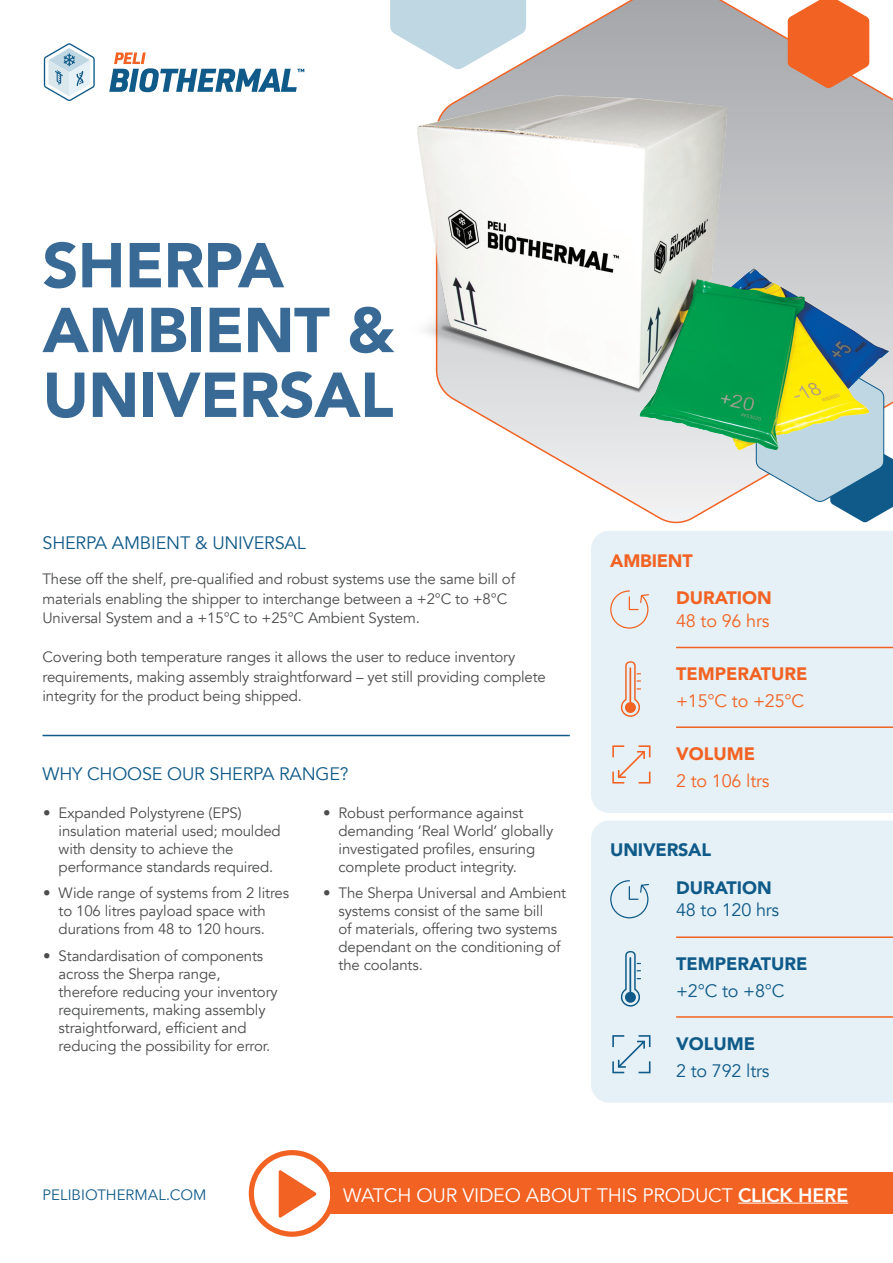
<style>
.page{position:relative;width:893px;height:1263px;background:#fff}
.page>*{position:absolute;margin:0;border:0;box-sizing:border-box;transform-origin:0 0}
.t1{font:900 62.7px/64.8px "Avenir";letter-spacing:-.01em;color:#396a96}
.t2{font:19.5px "Avenir";letter-spacing:-.01em;color:#fff}
.t3{font:18px/22.5px "Avenir";letter-spacing:-.01em;color:#0f5a89}
.t4{font:18px/22.5px "Avenir";letter-spacing:-.01em;color:#f26223}
.t5{font:900 18px "Avenir";color:#0f5a89}
.t6{font:900 18px "Avenir";color:#f26223}
.t7{font:15px/18px "Avenir";letter-spacing:-.01em;color:#4b4c4d}
.t8{font:15px "Avenir Next";color:#0f5a89}
.s1{font-weight:900}
.s2{font-weight:800}
</style>
<div class="page">
<div style="left:591px;top:531px;width:302px;height:282px;background:#e5f1f6"></div>
<div style="left:591px;top:820px;width:302px;height:283px;background:#e5f1f6"></div>
<svg style="left:109px;top:52px;width:195px;height:40px"></svg>
<svg style="left:44px;top:43px;width:51px;height:58px"></svg>
<svg style="left:390px;top:0;width:45px;height:7px"></svg>
<svg style="left:435px;top:0;width:432px;height:524px"></svg>
<div style="left:330px;top:1172px;width:563px;height:42px;background:#f26223"></div>
<svg style="left:249px;top:1150px;width:82px;height:87px"></svg>
<hr style="left:738px;top:1202px;width:110px;height:1px;background:#fff">
<svg style="left:620px;top:660px;width:21px;height:57px"></svg>
<svg style="left:620px;top:950px;width:21px;height:57px"></svg>
<svg style="left:610px;top:590px;width:39px;height:39px;background:#e6e0de"></svg>
<svg style="left:610px;top:880px;width:39px;height:38px"></svg>
<hr style="left:43px;top:735px;width:527px;height:1px;background:#0f5a89">
<hr style="left:676px;top:647px;width:217px;height:1px;background:#f26223">
<hr style="left:676px;top:936px;width:217px;height:2px;background:#f26223">
<hr style="left:676px;top:726px;width:217px;height:2px;background:#f26223">
<hr style="left:676px;top:1016px;width:217px;height:2px;background:#f26223">
<svg style="left:788px;top:0;width:79px;height:7px"></svg>
<svg style="left:612px;top:745px;width:38px;height:38px"></svg>
<svg style="left:612px;top:1035px;width:38px;height:38px"></svg>
<svg style="left:755px;top:483px;width:138px;height:39px"></svg>
<img style="left:390px;top:7px;width:503px;height:476px">
<p class="t1" style="left:43px;top:231px;width:354px">SHERPA<br>AMBIENT &amp;<br>UNIVERSAL</p>
<p class="t3" style="left:43px;top:532px;width:265px">SHERPA AMBIENT &amp; UNIVERSAL</p>
<p class="t7" style="left:43px;top:569px;width:474px;line-height:19.5px">These off the shelf, pre-qualified and robust systems use the same bill of materials enabling the shipper to interchange between a +2°C to +8°C<br>Universal System and a +15°C to +25°C Ambient System.</p>
<p class="t7" style="left:43px;top:647px;width:505px;line-height:19.5px">Covering both temperature ranges it allows the user to reduce inventory requirements, making assembly straightforward – yet still providing complete integrity for the product being shipped.</p>
<p class="t3" style="left:43px;top:763px;width:307px">WHY CHOOSE OUR SHERPA RANGE?</p>
<p class="t7" style="left:59px;top:804px;width:224px;text-indent:-15px">• Expanded Polystyrene (EPS) insulation material used; moulded with density to achieve the performance standards required.</p>
<p class="t7" style="left:43px;top:884px;width:247px;text-align:center">• Wide range of systems from 2 litres to 106 litres payload space with durations from 48 to 120 hours.</p>
<p class="t7" style="left:59px;top:947px;width:221px;text-indent:-15px">• Standardisation of components across the Sherpa range, therefore reducing your inventory requirements, making assembly straightforward, efficient and reducing the possibility for error.</p>
<p class="t7" style="left:339px;top:804px;width:216px;text-indent:-15px">• Robust performance against demanding ‘Real World’ globally investigated profiles, ensuring complete product integrity.</p>
<p class="t7" style="left:339px;top:884px;width:229px;text-indent:-15px">• The Sherpa Universal and Ambient systems consist of the same bill<br>of materials, offering two systems dependant on the conditioning of the coolants.</p>
<p class="t6" style="left:610px;top:545px;width:84px">AMBIENT</p>
<p class="t4" style="left:676px;top:587px;width:97px"><span class="s1">DURATION<br></span>48 to 96 hrs</p>
<p class="t6" style="left:676px;top:658px;width:133px">TEMPERATURE</p>
<p class="t4" style="left:676px;top:690px;width:130px">+15°C to +25°C</p>
<p class="t6" style="left:676px;top:739px;width:80px">VOLUME</p>
<p class="t4" style="left:676px;top:770px;width:95px">2 to 106 ltrs</p>
<p class="t5" style="left:610px;top:835px;width:102px">UNIVERSAL</p>
<p class="t3" style="left:676px;top:877px;width:105px"><span class="s1">DURATION<br></span>48 to 120 hrs</p>
<p class="t5" style="left:676px;top:948px;width:133px">TEMPERATURE</p>
<p class="t3" style="left:676px;top:979px;width:110px">+2°C to +8°C</p>
<p class="t5" style="left:676px;top:1028px;width:80px">VOLUME</p>
<p class="t3" style="left:676px;top:1060px;width:95px">2 to 792 ltrs</p>
<p class="t8" style="left:43px;top:1182px;width:166px">PELIBIOTHERMAL.COM</p>
<p class="t2" style="left:343px;top:1183px;width:507px">WATCH OUR VIDEO ABOUT THIS PRODUCT <span class="s2">CLICK HERE</span></p>
</div>
